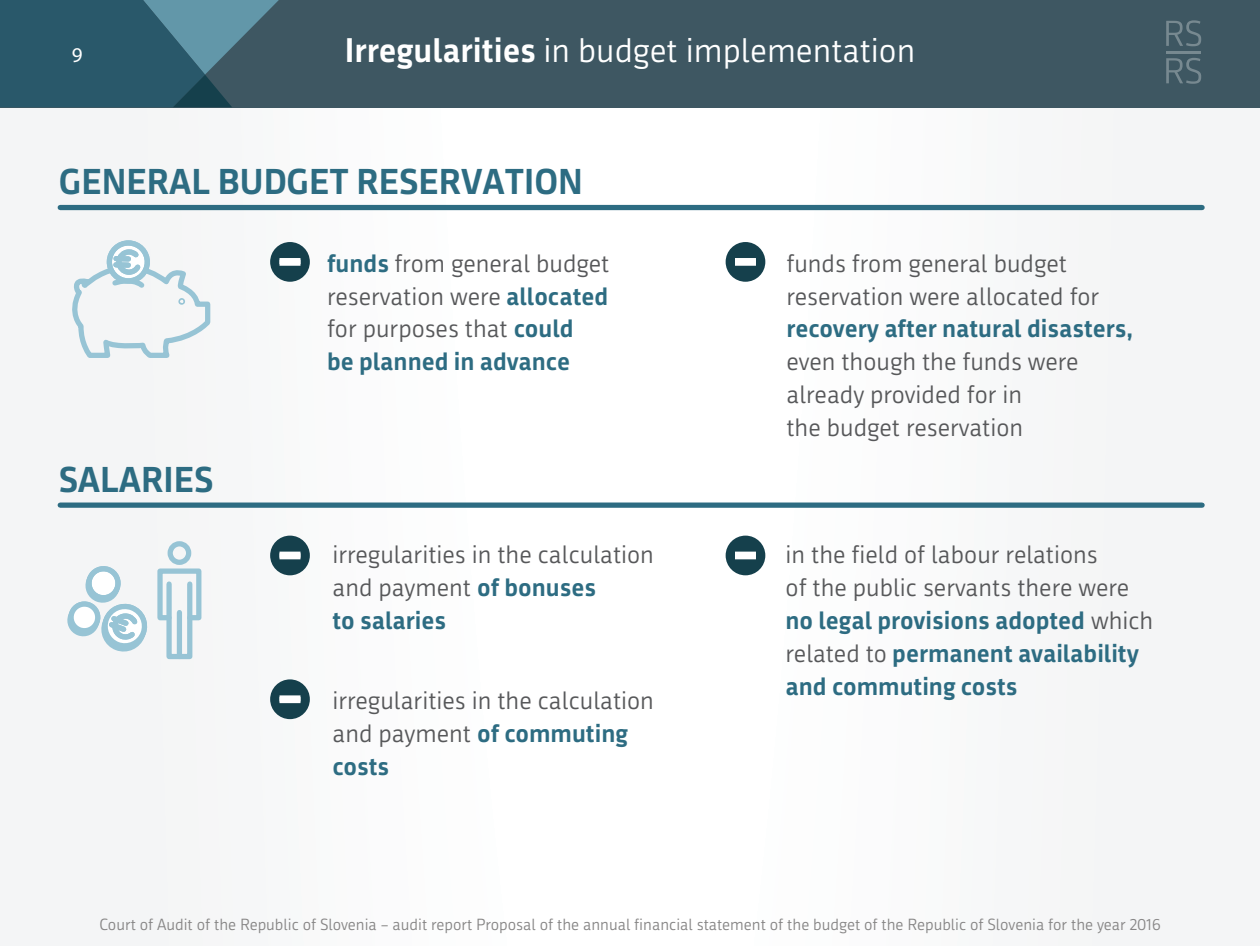
<style>
.page{position:relative;width:1260px;height:946px;background:#fff}
.page>*{position:absolute;margin:0;border:0;box-sizing:border-box;transform-origin:0 0}
.t1{font:700 35px "Republika";color:#2d6c82}
.t2{font:33.25px "Republika";color:#fff}
.t3{font:24.5px/32.9px "Republika";color:#57585a}
.t4{font:700 24.5px "Republika";color:#2d6c82}
.t5{font:21px "Myriad Pro";color:#fff}
.t6{font:15.75px "Republika";color:#878686}
.s1{font-weight:700}
.s2{font-weight:700;color:#2d6c82}
</style>
<div class="page">
<div style="left:0;top:0;width:1260px;height:945px;background:#fafafa"></div>
<div style="left:0;top:0;width:1260px;height:107px;background:#3e5762"></div>
<svg style="left:0;top:0;width:279px;height:107px"></svg>
<svg style="left:1166px;top:20px;width:35px;height:26px"></svg>
<hr style="left:1166px;top:51px;width:35px;height:2px;background:#fff">
<svg style="left:1166px;top:58px;width:35px;height:26px"></svg>
<div style="left:726px;top:242px;width:39px;height:40px;background:#15404c;border-radius:50%"></div>
<div style="left:735px;top:258px;width:21px;height:8px;background:#fff"></div>
<div style="left:270px;top:242px;width:40px;height:40px;background:#15404c;border-radius:50%"></div>
<div style="left:280px;top:258px;width:20px;height:8px;background:#fff"></div>
<div style="left:270px;top:535px;width:40px;height:40px;background:#15404c;border-radius:50%"></div>
<div style="left:280px;top:551px;width:20px;height:8px;background:#fff"></div>
<div style="left:726px;top:535px;width:39px;height:40px;background:#15404c;border-radius:50%"></div>
<div style="left:735px;top:551px;width:21px;height:8px;background:#fff"></div>
<div style="left:270px;top:679px;width:40px;height:40px;background:#15404c;border-radius:50%"></div>
<div style="left:280px;top:695px;width:20px;height:8px;background:#fff"></div>
<div style="left:168px;top:541px;width:23px;height:24px;border:5px solid #97c4d5;border-radius:50%"></div>
<div style="left:166px;top:581px;width:26px;height:78px;border:5px solid #97c4d5"></div>
<div style="left:177px;top:612px;width:5px;height:44px;background:#97c4d5"></div>
<svg style="left:67px;top:564px;width:135px;height:87px"></svg>
<svg style="left:68px;top:0;width:145px;height:358px"></svg>
<svg style="left:107px;top:240px;width:43px;height:44px"></svg>
<div style="left:107px;top:240px;width:43px;height:44px;border:5px solid #97c4d5;border-radius:50%"></div>
<svg style="left:110px;top:247px;width:39px;height:45px"></svg>
<div style="left:116px;top:256px;width:12px;height:5px;background:#97c4d5"></div>
<div style="left:116px;top:262px;width:12px;height:6px;background:#97c4d5"></div>
<svg style="left:174px;top:293px;width:15px;height:15px"></svg>
<div style="left:60px;top:205px;width:1142px;height:5px;background:#2d6c82"></div>
<div style="left:60px;top:502px;width:1142px;height:5px;background:#2d6c82"></div>
<p class="t5" style="left:72px;top:42px;width:12px">9</p>
<h2 class="t2" style="left:345px;top:31px;width:572px"><span class="s1">Irregularities</span> in budget implementation</h2>
<h1 class="t1" style="left:59px;top:162px;width:526px">GENERAL BUDGET RESERVATION</h1>
<h1 class="t1" style="left:59px;top:459px;width:156px">SALARIES</h1>
<p class="t3" style="left:327px;top:247px;width:284px"><span class="s2">funds</span> from general budget reservation were <span class="s2">allocated </span>for purposes that <span class="s2">could<br>be planned in advance</span></p>
<p class="t3" style="left:786px;top:247px;width:314px">funds from general budget reservation were allocated for</p>
<p class="t4" style="left:786px;top:315px;width:348px">recovery after natural disasters,</p>
<p class="t3" style="left:786px;top:345px;width:294px">even though the funds were already provided for in<br>the budget reservation</p>
<p class="t3" style="left:332px;top:538px;width:323px">irregularities in the calculation and payment <span class="s2">of bonuses<br>to salaries</span></p>
<p class="t3" style="left:786px;top:538px;width:369px">in the field of labour relations<br>of the public servants there were <span class="s2">no legal provisions adopted</span> which related to <span class="s2">permanent availability and commuting costs</span></p>
<p class="t3" style="left:332px;top:684px;width:323px">irregularities in the calculation and payment <span class="s2">of commuting costs</span></p>
<p class="t6" style="left:99px;top:915px;width:1063px">Court of Audit of the Republic of Slovenia – audit report Proposal of the annual financial statement of the budget of the Republic of Slovenia for the year 2016</p>
</div>
